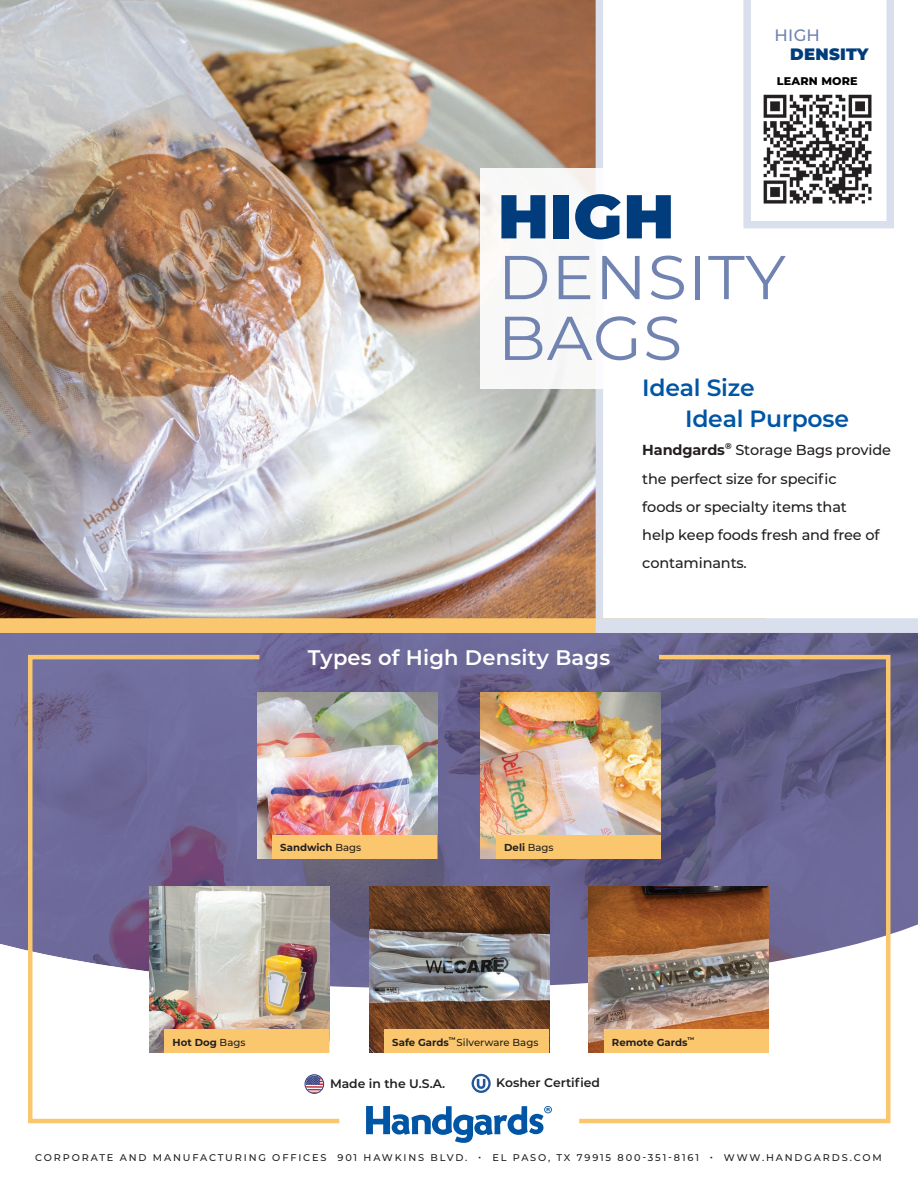
<style>
.page{position:relative;width:918px;height:1188px;background:#fff}
.page>*{position:absolute;margin:0;border:0;box-sizing:border-box;transform-origin:0 0}
.t1{font:61.8px/60.8px "Montserrat";letter-spacing:.015em;color:#7183b1}
.t2{font:900 61.8px "Montserrat";color:#013d7d}
.t3{font:600 23.55px/31.2px "Montserrat";letter-spacing:-.01em;color:#0155a5}
.t4{font:600 21px "Montserrat";letter-spacing:.01em;color:#fff}
.t5{font:900 16.5px "Montserrat";letter-spacing:.015em;color:#013d7d}
.t6{font:500 16.5px "Montserrat";color:#7183b1}
.t7{font:500 14.55px/28.2px "Montserrat";letter-spacing:-.01em;color:#231f20}
.t8{font:600 12.3px "Montserrat";color:#231f20}
.t9{font:800 11.1px "Montserrat";letter-spacing:.015em;color:#000}
.t10{font:700 10.2px "Montserrat";color:#231f20}
.t11{font:500 10.2px "Montserrat";color:#231f20}
.t12{font:500 9.75px "Montserrat";letter-spacing:.19em;color:#231f20}
.t13{font:700 4.2px "Montserrat";color:#231f20}
.s1{font-weight:700}
.s2{font-weight:500}
</style>
<div class="page">
<img style="left:0;top:0;width:603px;height:618px">
<img style="left:0;top:633px;width:918px;height:286px">
<svg style="left:0;top:919px;width:918px;height:167px"></svg>
<svg style="left:0;top:936px;width:26px;height:93px"></svg>
<div style="left:0;top:618px;width:766px;height:15px;background:#fbc76e"></div>
<div style="left:596px;top:618px;width:322px;height:15px;background:#dadfed"></div>
<svg style="left:472px;top:1074px;width:19px;height:19px"></svg>
<svg style="left:366px;top:1106px;width:186px;height:37px"></svg>
<img style="left:344px;top:692px;width:93px;height:143px">
<div style="left:272px;top:835px;width:165px;height:24px;background:#fbc76e"></div>
<img style="left:481px;top:692px;width:94px;height:167px">
<div style="left:496px;top:835px;width:165px;height:24px;background:#fbc76e"></div>
<img style="left:369px;top:887px;width:180px;height:166px">
<div style="left:384px;top:1030px;width:165px;height:23px;background:#fbc76e"></div>
<svg style="left:743px;top:0;width:151px;height:228px"></svg>
<img style="left:757px;top:89px;width:121px;height:120px">
<div style="left:480px;top:168px;width:248px;height:220px;background:#fff"></div>
<img style="left:575px;top:653px;width:318px;height:471px">
<img style="left:26px;top:653px;width:318px;height:471px">
<p class="t6" style="left:775px;top:23px;width:47px">HIGH</p>
<p class="t5" style="left:790px;top:42px;width:80px">DENSITY</p>
<p class="t9" style="left:777px;top:72px;width:83px">LEARN MORE</p>
<h1 class="t2" style="left:498px;top:170px;width:178px">HIGH</h1>
<h1 class="t1" style="left:498px;top:245px;width:289px">DENSITY<br>BAGS</h1>
<h3 class="t4" style="left:308px;top:643px;width:304px">Types of High Density Bags</h3>
<h2 class="t3" style="left:685px;top:371px;width:165px;text-indent:-43px">Ideal Size<br>Ideal Purpose</h2>
<p class="t7" style="left:642px;top:435px;width:250px"><span class="s1">Handgards</span><sup>®</sup> Storage Bags provide the perfect size for specific<br>foods or specialty items that<br>help keep foods fresh and free of contaminants.</p>
<p class="t10" style="left:280px;top:840px;width:82px">Sandwich <span class="s2">Bags</span></p>
<p class="t10" style="left:504px;top:840px;width:51px">Deli <span class="s2">Bags</span></p>
<p class="t10" style="left:173px;top:1035px;width:74px">Hot Dog <span class="s2">Bags</span></p>
<p class="t10" style="left:392px;top:1035px;width:58px">Safe Gards</p>
<p class="t13" style="left:449px;top:1035px;width:8px">TM</p>
<p class="t11" style="left:457px;top:1035px;width:83px">Silverware Bags</p>
<p class="t10" style="left:612px;top:1035px;width:77px">Remote Gards</p>
<p class="t13" style="left:687px;top:1035px;width:8px">TM</p>
<p class="t8" style="left:330px;top:1075px;width:117px">Made in the U.S.A.</p>
<p class="t8" style="left:496px;top:1074px;width:106px">Kosher Certified</p>
<p class="t12" style="left:35px;top:1150px;width:848px">CORPORATE AND MANUFACTURING OFFICES 901 HAWKINS BLVD. • EL PASO, TX 79915 800-351-8161 • WWW.HANDGARDS.COM</p>
</div>
